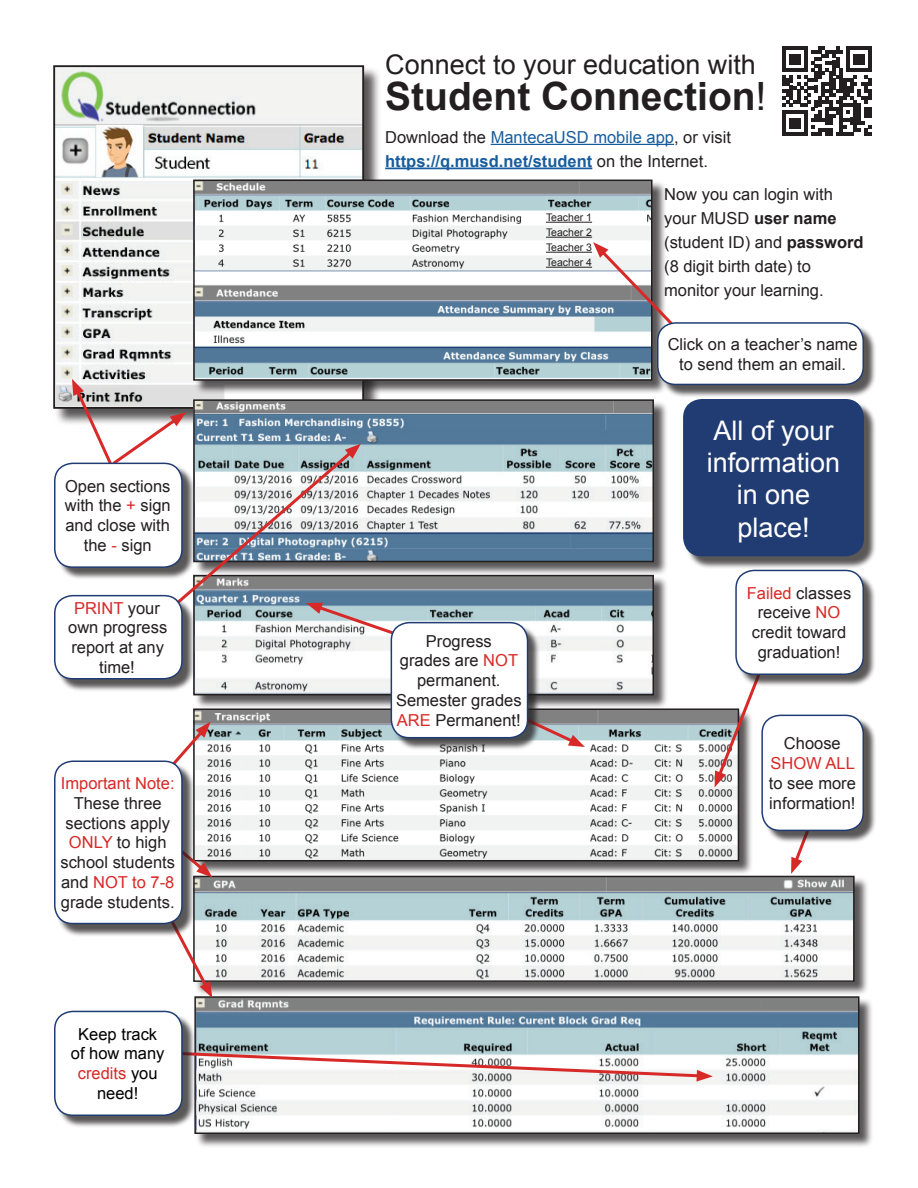
<style>
.page{position:relative;width:918px;height:1188px;background:#fff}
.page>*{position:absolute;margin:0;border:0;box-sizing:border-box;transform-origin:0 0}
.t1{font:700 39px "Arial";color:#231f20}
.t2{font:27px/32.4px "Arial";color:#fff;text-align:center}
.t3{font:27px "Arial";color:#231f20}
.t4{font:16.5px/19.8px "Arial";color:#231f20;text-align:center}
.t5{font:16.5px/19.8px "Arial";color:#000;text-align:center}
.t6{font:16.5px "Arial";color:#d72927}
.t7{font:10.5px/15px "Arial";color:#231f20;text-align:justify}
.s1{color:#d72927}
.s2{font-weight:400}
.s3{color:#175d9e}
.s4{font-weight:700;color:#175d9e}
.s5{font-weight:700}
</style>
<div class="page">
<div style="left:54px;top:66px;width:328px;height:361px;background:#231f20;opacity:.75"></div>
<img style="left:56px;top:68px;width:305px;height:338px">
<div style="left:53px;top:65px;width:311px;height:344px;border:2px solid #231f20"></div>
<div style="left:194px;top:877px;width:675px;height:119px;background:#231f20;opacity:.75"></div>
<img style="left:196px;top:879px;width:656px;height:100px">
<div style="left:193px;top:876px;width:662px;height:106px;border:2px solid #231f20"></div>
<div style="left:194px;top:181px;width:472px;height:214px;background:#231f20;opacity:.75"></div>
<img style="left:196px;top:183px;width:453px;height:195px">
<div style="left:193px;top:180px;width:459px;height:201px;border:2px solid #231f20"></div>
<div style="left:194px;top:400px;width:474px;height:177px;background:#231f20;opacity:.75"></div>
<img style="left:417px;top:402px;width:234px;height:157px">
<div style="left:193px;top:399px;width:461px;height:163px;border:2px solid #231f20"></div>
<div style="left:194px;top:576px;width:474px;height:133px;background:#231f20;opacity:.75"></div>
<img style="left:196px;top:578px;width:455px;height:114px">
<div style="left:193px;top:575px;width:461px;height:120px;border:2px solid #231f20"></div>
<div style="left:196px;top:997px;width:678px;height:151px;background:#231f20;opacity:.75"></div>
<img style="left:197px;top:999px;width:660px;height:132px">
<div style="left:194px;top:996px;width:666px;height:138px;border:2px solid #231f20"></div>
<div style="left:194px;top:710px;width:559px;height:165px;background:#231f20;opacity:.75"></div>
<img style="left:196px;top:711px;width:540px;height:147px">
<div style="left:193px;top:708px;width:546px;height:153px;border:2px solid #231f20"></div>
<div style="left:686px;top:401px;width:191px;height:168px;background:#231f20;opacity:.75"></div>
<div style="left:684px;top:400px;width:179px;height:156px;background:#213c73;border-radius:18px"></div>
<div style="left:683px;top:399px;width:181px;height:157px;border:2px solid #213c73;border-radius:18px"></div>
<div style="left:54px;top:463px;width:129px;height:105px;border:2px solid #213c73;border-radius:18px"></div>
<svg style="left:541px;top:712px;width:44px;height:35px;background:#b0a6a8"></svg>
<div style="left:393px;top:624px;width:148px;height:127px;background:#231f20;opacity:.75"></div>
<div style="left:391px;top:623px;width:137px;height:115px;background:#fff;border-radius:18px"></div>
<div style="left:391px;top:622px;width:137px;height:116px;border:2px solid #213c73;border-radius:18px"></div>
<svg style="left:715px;top:688px;width:49px;height:100px"></svg>
<div style="left:738px;top:572px;width:139px;height:116px;background:#231f20;opacity:.75"></div>
<div style="left:736px;top:570px;width:127px;height:104px;background:#fff;border-radius:18px"></div>
<div style="left:735px;top:570px;width:129px;height:105px;border:2px solid #213c73;border-radius:18px"></div>
<svg style="left:791px;top:843px;width:14px;height:31px"></svg>
<div style="left:764px;top:717px;width:112px;height:126px;background:#231f20;opacity:.75"></div>
<div style="left:762px;top:715px;width:101px;height:115px;background:#fff;border-radius:18px"></div>
<div style="left:761px;top:715px;width:103px;height:116px;border:2px solid #213c73;border-radius:18px"></div>
<svg style="left:195px;top:1050px;width:518px;height:32px"></svg>
<div style="left:56px;top:1013px;width:139px;height:116px;background:#231f20;opacity:.75"></div>
<div style="left:55px;top:1011px;width:127px;height:104px;background:#fff;border-radius:18px"></div>
<div style="left:54px;top:1011px;width:129px;height:105px;border:2px solid #213c73;border-radius:18px"></div>
<hr style="left:491px;top:144px;width:183px;height:1px;background:#175d9e">
<hr style="left:385px;top:168px;width:207px;height:1px;background:#175d9e">
<svg style="left:72px;top:379px;width:345px;height:265px"></svg>
<div style="left:56px;top:597px;width:139px;height:95px;background:#231f20;opacity:.75"></div>
<div style="left:55px;top:596px;width:127px;height:83px;background:#fff;border-radius:18px"></div>
<div style="left:54px;top:595px;width:129px;height:85px;border:2px solid #213c73;border-radius:18px"></div>
<hr style="left:546px;top:222px;width:46px;height:1px;background:#231f20">
<hr style="left:546px;top:237px;width:46px;height:1px;background:#231f20">
<hr style="left:546px;top:252px;width:46px;height:1px;background:#231f20">
<hr style="left:546px;top:267px;width:46px;height:1px;background:#231f20">
<svg style="left:783px;top:47px;width:88px;height:89px"></svg>
<svg style="left:593px;top:242px;width:79px;height:96px"></svg>
<div style="left:659px;top:325px;width:218px;height:73px;background:#231f20;opacity:.75"></div>
<div style="left:658px;top:323px;width:205px;height:61px;background:#fff;border-radius:18px"></div>
<div style="left:657px;top:322px;width:207px;height:63px;border:2px solid #213c73;border-radius:18px"></div>
<svg style="left:173px;top:722px;width:38px;height:56px"></svg>
<svg style="left:195px;top:838px;width:17px;height:40px"></svg>
<svg style="left:178px;top:910px;width:34px;height:88px"></svg>
<div style="left:56px;top:763px;width:139px;height:174px;background:#231f20;opacity:.75"></div>
<div style="left:55px;top:761px;width:127px;height:163px;background:#fff;border-radius:18px"></div>
<div style="left:54px;top:760px;width:129px;height:164px;border:2px solid #213c73;border-radius:18px"></div>
<p class="t4" style="left:65px;top:476px;width:107px">Open sections with the <span class="s1">+</span> sign and close with the <span class="s1">-</span> sign</p>
<p class="t4" style="left:68px;top:598px;width:101px"><span class="s1">PRINT</span> your own progress report at any time!</p>
<p class="t6" style="left:61px;top:772px;width:115px">Important Note:</p>
<p class="t4" style="left:60px;top:793px;width:116px">These three sections apply<br><span class="s1">ONLY</span> to high school students and <span class="s1">NOT to 7-8 </span>grade students.</p>
<p class="t5" style="left:71px;top:1024px;width:95px">Keep track of how many <span class="s1">credits</span> you need!</p>
<h2 class="t3" style="left:385px;top:46px;width:372px">Connect to your education with</h2>
<h1 class="t1" style="left:385px;top:70px;width:383px">Student Connection<span class="s2">!</span></h1>
<p class="t4" style="left:385px;top:125px;width:347px;line-height:24px;text-align:left">Download the <span class="s3">MantecaUSD mobile app</span>, or visit <span class="s4">https://q.musd.net/student</span> on the Internet.</p>
<p class="t4" style="left:664px;top:182px;width:201px;line-height:24px;text-align:left">Now you can login with your MUSD <span class="s5">user name </span>(student ID) and <span class="s5">password </span>(8 digit birth date) to monitor your learning.</p>
<p class="t7" style="left:546px;top:210px;width:48px">Teacher 1<br>Teacher 2<br>Teacher 3<br>Teacher 4</p>
<p class="t4" style="left:668px;top:334px;width:192px">Click on a teacher’s name to send them an email.</p>
<p class="t4" style="left:396px;top:631px;width:127px">Progress<br>grades are <span class="s1">NOT </span>permanent.<br>Semester grades<br><span class="s1">ARE</span> Permanent!</p>
<h2 class="t2" style="left:707px;top:414px;width:135px">All of your information in one place!</h2>
<p class="t4" style="left:747px;top:583px;width:106px"><span class="s1">Failed</span> classes receive <span class="s1">NO </span>credit toward graduation!</p>
<p class="t4" style="left:784px;top:734px;width:58px">Choose</p>
<p class="t6" style="left:771px;top:752px;width:86px">SHOW ALL</p>
<p class="t4" style="left:769px;top:773px;width:89px;text-align:left">to see more information!</p>
</div>
